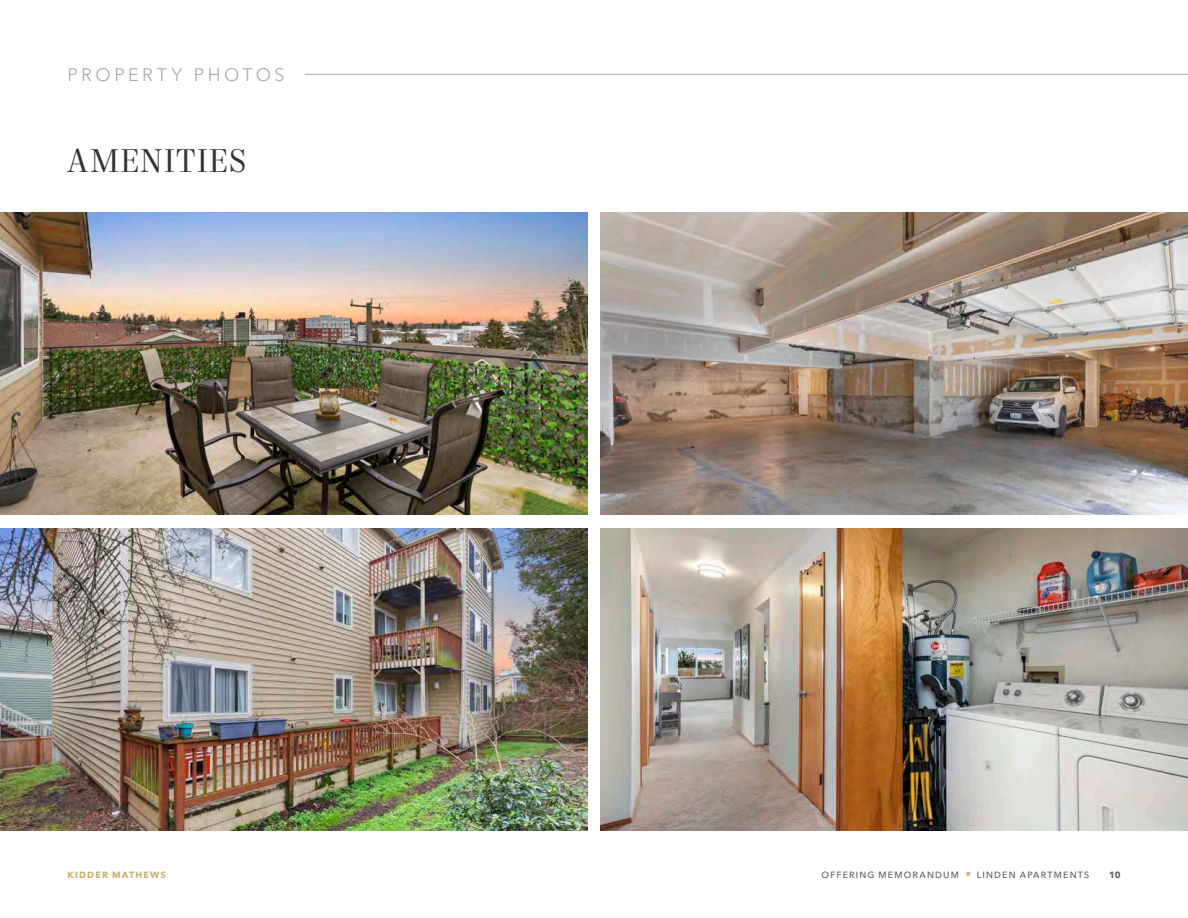
<style>
.page{position:relative;width:1188px;height:918px;background:#fff}
.page>*{position:absolute;margin:0;border:0;box-sizing:border-box;transform-origin:0 0}
.Headline_-_Level_2_-_Charcoal_2023{font:33px "Mort Modern 08";letter-spacing:.005em;color:#313234}
.Section_Identifier_-_Sterling_2023{font:18px "Avenir Next LT Pro";letter-spacing:.185em;color:#afabac}
.t1{font:500 9px "Avenir Next LT Pro";letter-spacing:.13em;color:#5e5d5d}
.t2{font:700 9px "Avenir Next LT Pro";letter-spacing:.13em;color:#cbae6b}
.t3{font:700 9px "Avenir Next LT Pro";color:#5e5d5d}
.s1{color:#cbae6b}
</style>
<div class="page">
<img style="left:0;top:213px;width:587px;height:302px">
<img style="left:0;top:528px;width:587px;height:302px">
<img style="left:601px;top:213px;width:587px;height:302px">
<img style="left:601px;top:528px;width:587px;height:302px">
<hr style="left:305px;top:74px;width:883px;height:1px;background:#afabac">
<p class="Section_Identifier_-_Sterling_2023" style="left:68px;top:64px;width:219px">PROPERTY PHOTOS</p>
<p class="Headline_-_Level_2_-_Charcoal_2023" style="left:68px;top:141px;width:181px">AMENITIES</p>
<p class="t2" style="left:68px;top:869px;width:100px">KIDDER MATHEWS</p>
<p class="t1" style="left:822px;top:869px;width:269px">OFFERING MEMORANDUM <span class="s1">■</span> LINDEN APARTMENTS</p>
<p class="t3" style="left:1109px;top:869px;width:13px">10</p>
</div>
